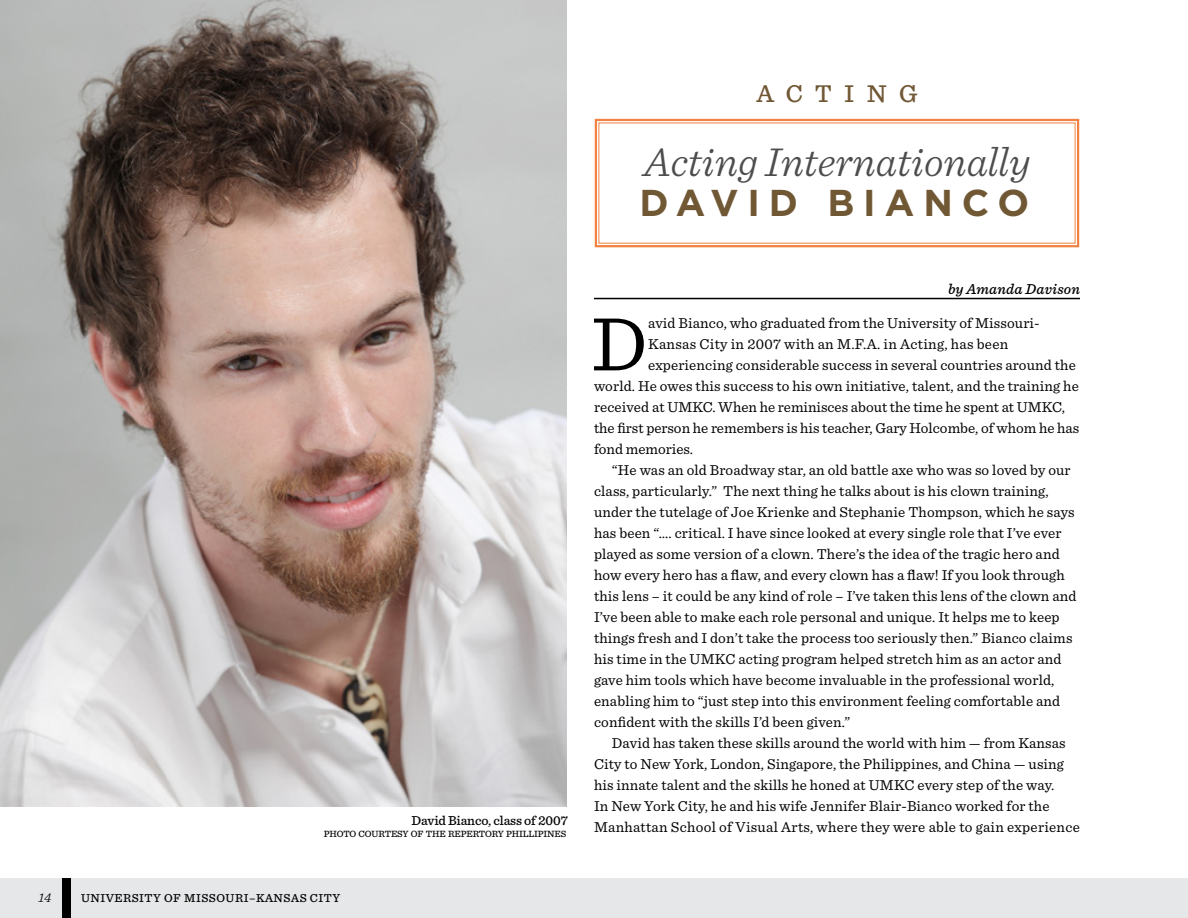
<style>
.page{position:relative;width:1188px;height:918px;background:#fff}
.page>*{position:absolute;margin:0;border:0;box-sizing:border-box;transform-origin:0 0}
.t1{font:79.35px "Sentinel";color:#000}
.t2{font:italic 300 42.3px "Sentinel";color:#4d4d4f}
.t3{font:700 37.35px "Gotham";letter-spacing:.24em;color:#715835}
.t4{font:500 25.35px "Sentinel";letter-spacing:.48em;color:#715835}
.t5{font:15px "Sentinel";letter-spacing:.01em;color:#000}
.t6{font:italic 500 15px "Sentinel";letter-spacing:.01em;color:#000}
.t7{font:500 13.5px "Sentinel";letter-spacing:-.01em;color:#000}
.t8{font:italic 300 13.5px "Sentinel";color:#000}
.t9{font:500 12px "Sentinel";letter-spacing:.04em;color:#000}
.t10{font:500 9.45px "Sentinel";letter-spacing:-.015em;color:#000}
</style>
<div class="page">
<div style="left:0;top:878px;width:1188px;height:40px;background:#e6e7e8"></div>
<div style="left:63px;top:878px;width:8px;height:40px;background:#000"></div>
<hr style="left:594px;top:298px;width:486px;height:1px;background:#000">
<img style="left:0;top:0;width:567px;height:807px">
<svg style="left:594px;top:118px;width:486px;height:130px"></svg>
<div style="left:599px;top:123px;width:476px;height:121px;border:1px solid #f18243"></div>
<h3 class="t4" style="left:757px;top:74px;width:162px">ACTING</h3>
<h2 class="t2" style="left:643px;top:131px;width:389px">Acting Internationally</h2>
<h3 class="t3" style="left:639px;top:182px;width:392px">DAVID BIANCO</h3>
<p class="t7" style="left:412px;top:810px;width:158px">David Bianco, class of 2007</p>
<p class="t10" style="left:324px;top:827px;width:244px">PHOTO COURTESY OF THE REPERTORY PHILLIPINES</p>
<p class="t8" style="left:39px;top:887px;width:14px">14</p>
<p class="t9" style="left:81px;top:889px;width:261px">UNIVERSITY OF MISSOURI–KANSAS CITY</p>
<p class="t6" style="left:948px;top:277px;width:133px">by Amanda Davison</p>
<h1 class="t1" style="left:591px;top:284px;width:57px">D</h1>
<p class="t5" style="left:648px;top:312px;width:393px">avid Bianco, who graduated from the University of Missouri-</p>
<p class="t5" style="left:648px;top:333px;width:362px">Kansas City in 2007 with an M.F.A. in Acting, has been</p>
<p class="t5" style="left:648px;top:354px;width:429px">experiencing considerable success in several countries around the</p>
<p class="t5" style="left:594px;top:375px;width:486px">world. He owes this success to his own initiative, talent, and the training he</p>
<p class="t5" style="left:594px;top:396px;width:473px">received at UMKC. When he reminisces about the time he spent at UMKC,</p>
<p class="t5" style="left:594px;top:417px;width:487px">the first person he remembers is his teacher, Gary Holcombe, of whom he has</p>
<p class="t5" style="left:594px;top:438px;width:101px">fond memories.</p>
<p class="t5" style="left:612px;top:459px;width:460px">“He was an old Broadway star, an old battle axe who was so loved by our</p>
<p class="t5" style="left:594px;top:480px;width:456px">class, particularly.” The next thing he talks about is his clown training,</p>
<p class="t5" style="left:594px;top:501px;width:482px">under the tutelage of Joe Krienke and Stephanie Thompson, which he says</p>
<p class="t5" style="left:594px;top:522px;width:469px">has been “…. critical. I have since looked at every single role that I’ve ever</p>
<p class="t5" style="left:594px;top:543px;width:467px">played as some version of a clown. There’s the idea of the tragic hero and</p>
<p class="t5" style="left:594px;top:564px;width:472px">how every hero has a flaw, and every clown has a flaw! If you look through</p>
<p class="t5" style="left:594px;top:585px;width:484px">this lens – it could be any kind of role – I’ve taken this lens of the clown and</p>
<p class="t5" style="left:594px;top:606px;width:467px">I’ve been able to make each role personal and unique. It helps me to keep</p>
<p class="t5" style="left:594px;top:627px;width:480px">things fresh and I don’t take the process too seriously then.” Bianco claims</p>
<p class="t5" style="left:594px;top:648px;width:469px">his time in the UMKC acting program helped stretch him as an actor and</p>
<p class="t5" style="left:594px;top:669px;width:462px">gave him tools which have become invaluable in the professional world,</p>
<p class="t5" style="left:594px;top:690px;width:468px">enabling him to “just step into this environment feeling comfortable and</p>
<p class="t5" style="left:594px;top:711px;width:258px">confident with the skills I’d been given.”</p>
<p class="t5" style="left:612px;top:732px;width:455px">David has taken these skills around the world with him — from Kansas</p>
<p class="t5" style="left:594px;top:753px;width:471px">City to New York, London, Singapore, the Philippines, and China — using</p>
<p class="t5" style="left:594px;top:774px;width:462px">his innate talent and the skills he honed at UMKC every step of the way.</p>
<p class="t5" style="left:594px;top:795px;width:457px">In New York City, he and his wife Jennifer Blair-Bianco worked for the</p>
<p class="t5" style="left:594px;top:816px;width:487px">Manhattan School of Visual Arts, where they were able to gain experience</p>
</div>
